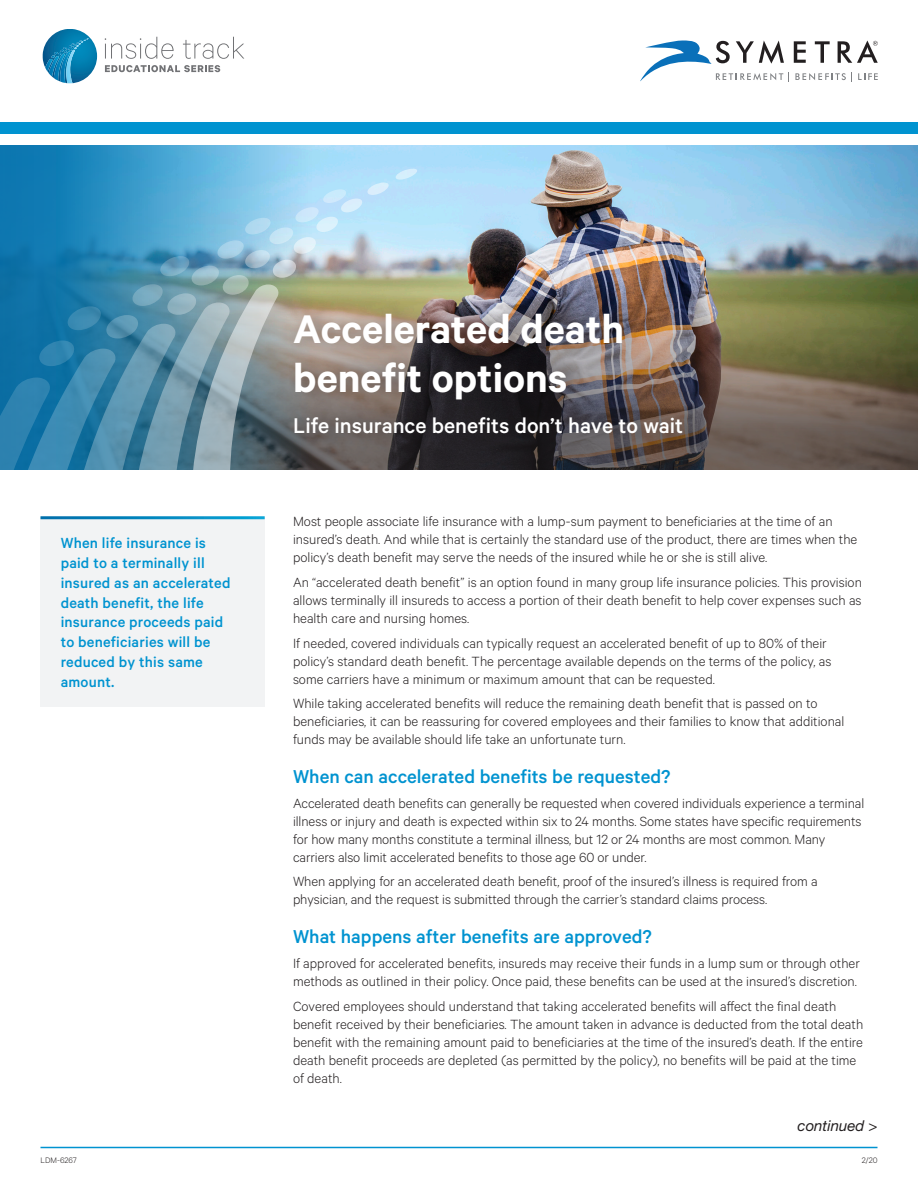
<style>
.page{position:relative;width:918px;height:1188px;background:#fff}
.page>*{position:absolute;margin:0;border:0;box-sizing:border-box;transform-origin:0 0}
.t1{font:600 45px/49.5px "Calibre";color:#fff}
.Sub_Heading_Blue{font:500 24px "Calibre";color:#fff}
.Sub_Heading_Blue-2{font:500 21px "Calibre";color:#0093d0}
.Gray_Callout_Box{font:500 16.5px/19.8px "Calibre";letter-spacing:.01em;color:#0093d0}
.Body{font:300 15px/18px "Calibre";color:#231f20}
.Continued{font:italic 15px "Helvetica Neue LT Std";color:#231f20}
.t2{font:300 9px "Calibre";color:#231f20}
</style>
<div class="page">
<svg style="left:43px;top:29px;width:54px;height:54px"></svg>
<svg style="left:105px;top:37px;width:69px;height:22px"></svg>
<svg style="left:183px;top:37px;width:61px;height:22px"></svg>
<svg style="left:105px;top:65px;width:115px;height:7px"></svg>
<svg style="left:640px;top:40px;width:238px;height:41px"></svg>
<hr style="left:40px;top:1147px;width:838px;height:1px;background:#0093d0">
<div style="left:40px;top:517px;width:225px;height:190px;background:#f2f3f4"></div>
<hr style="left:40px;top:516px;width:225px;height:3px;background:#fff">
<img style="left:486px;top:146px;width:432px;height:47px">
<img style="left:486px;top:193px;width:432px;height:277px">
<svg style="left:0;top:146px;width:486px;height:324px;background:#80b2cb"></svg>
<div style="left:0;top:123px;width:918px;height:11px;background:#0093d0"></div>
<img style="left:0;top:169px;width:419px;height:301px">
<div style="left:286px;top:299px;width:417px;height:149px;background:#231f20;opacity:.43"></div>
<p class="Gray_Callout_Box" style="left:61px;top:533px;width:171px">When life insurance is paid to a terminally ill insured as an accelerated death benefit, the life insurance proceeds paid to beneficiaries will be reduced by this same amount.</p>
<p class="t1" style="left:293px;top:303px;width:332px">Accelerated death benefit options</p>
<p class="Sub_Heading_Blue" style="left:293px;top:412px;width:392px">Life insurance benefits don’t have to wait</p>
<p class="Body" style="left:293px;top:512px;width:566px">Most people associate life insurance with a lump-sum payment to beneficiaries at the time of an insured’s death. And while that is certainly the standard use of the product, there are times when the policy’s death benefit may serve the needs of the insured while he or she is still alive.</p>
<p class="Body" style="left:293px;top:572px;width:570px;text-align:justify">An “accelerated death benefit” is an option found in many group life insurance policies. This provision allows terminally ill insureds to access a portion of their death benefit to help cover expenses such as health care and nursing homes.</p>
<p class="Body" style="left:293px;top:633px;width:540px">If needed, covered individuals can typically request an accelerated benefit of up to 80% of their policy’s standard death benefit. The percentage available depends on the terms of the policy, as some carriers have a minimum or maximum amount that can be requested.</p>
<p class="Body" style="left:293px;top:694px;width:553px">While taking accelerated benefits will reduce the remaining death benefit that is passed on to beneficiaries, it can be reassuring for covered employees and their families to know that additional funds may be available should life take an unfortunate turn.</p>
<p class="Sub_Heading_Blue-2" style="left:293px;top:764px;width:379px">When can accelerated benefits be requested?</p>
<p class="Body" style="left:293px;top:793px;width:573px">Accelerated death benefits can generally be requested when covered individuals experience a terminal illness or injury and death is expected within six to 24 months. Some states have specific requirements for how many months constitute a terminal illness, but 12 or 24 months are most common. Many carriers also limit accelerated benefits to those age 60 or under.</p>
<p class="Body" style="left:293px;top:872px;width:526px">When applying for an accelerated death benefit, proof of the insured’s illness is required from a physician, and the request is submitted through the carrier’s standard claims process.</p>
<p class="Sub_Heading_Blue-2" style="left:293px;top:924px;width:360px">What happens after benefits are approved?</p>
<p class="Body" style="left:293px;top:954px;width:568px">If approved for accelerated benefits, insureds may receive their funds in a lump sum or through other methods as outlined in their policy. Once paid, these benefits can be used at the insured’s discretion.</p>
<p class="Body" style="left:293px;top:996px;width:572px">Covered employees should understand that taking accelerated benefits will affect the final death benefit received by their beneficiaries. The amount taken in advance is deducted from the total death benefit with the remaining amount paid to beneficiaries at the time of the insured’s death. If the entire death benefit proceeds are depleted (as permitted by the policy), no benefits will be paid at the time of death.</p>
<p class="Continued" style="left:798px;top:1116px;width:81px">continued &gt;</p>
<p class="t2" style="left:40px;top:1154px;width:38px">LDM-6267</p>
<p class="t2" style="left:862px;top:1154px;width:17px">2/20</p>
</div>
